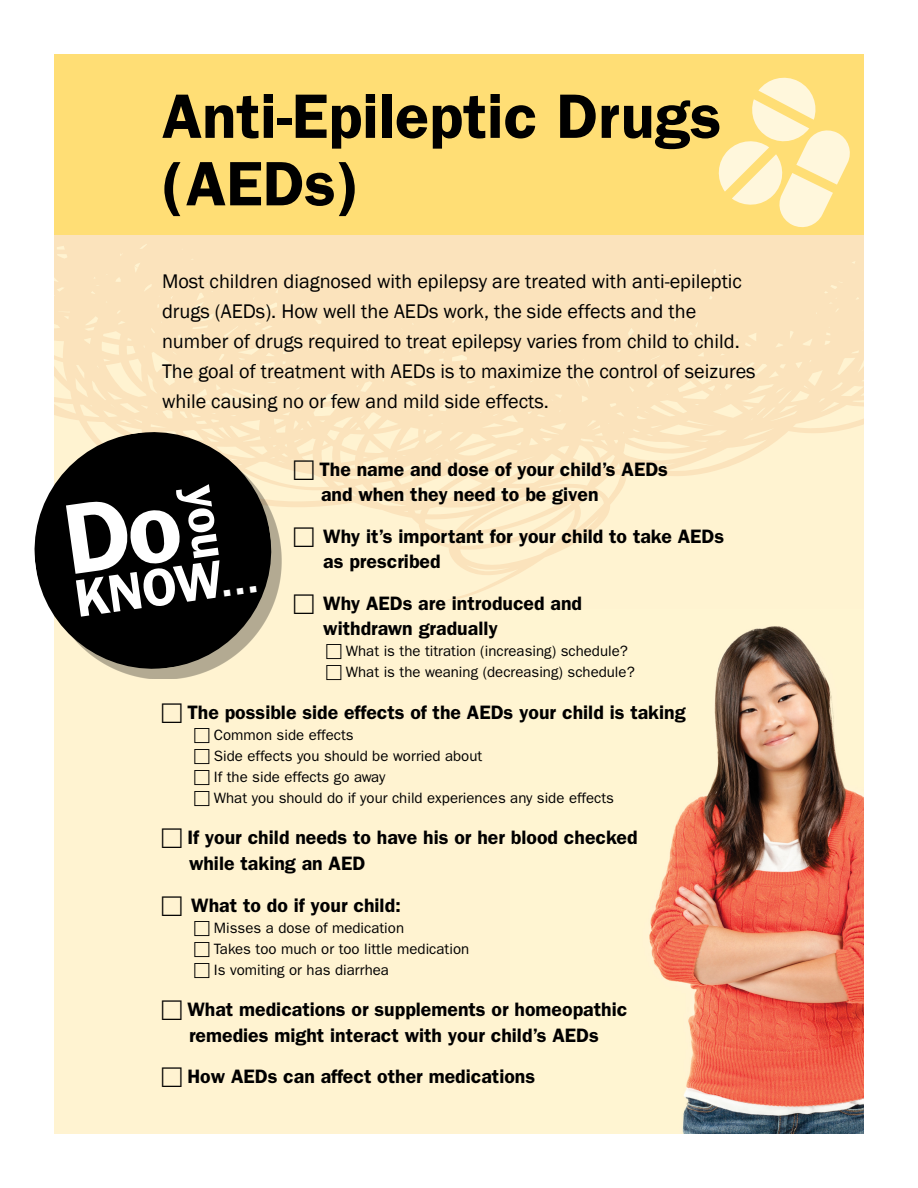
<style>
.page{position:relative;width:918px;height:1188px;background:#fff}
.page>*{position:absolute;margin:0;border:0;box-sizing:border-box;transform-origin:0 0}
.t1{font:600 63px/67.5px "ITC Franklin Gothic Std";color:#000}
.t2{font:600 53.25px "Franklin Gothic";color:#fff}
.t3{font:20.25px/30px "Franklin Gothic";color:#000}
.t4{font:600 19.5px/25.5px "ITC Franklin Gothic Std";color:#000}
.t5{font:15px/21px "ITC Franklin Gothic Std";color:#000}
</style>
<div class="page">
<div style="left:54px;top:54px;width:810px;height:1080px;background:#fff3d1"></div>
<svg style="left:54px;top:235px;width:810px;height:366px;fill:#fbe3bc"></svg>
<div style="left:54px;top:54px;width:810px;height:181px;background:#ffde75"></div>
<div style="left:45px;top:442px;width:237px;height:237px;background:#000;opacity:.3"></div>
<svg style="left:34px;top:424px;width:245px;height:253px;fill:#000"></svg>
<svg style="left:719px;top:78px;width:131px;height:149px"></svg>
<img style="left:649px;top:626px;width:215px;height:508px">
<svg style="left:294px;top:460px;width:20px;height:19px"></svg>
<svg style="left:294px;top:527px;width:20px;height:20px"></svg>
<svg style="left:294px;top:594px;width:20px;height:7px"></svg>
<div style="left:66px;top:484px;width:153px;height:90px;background:#000"></div>
<svg style="left:224px;top:586px;width:33px;height:10px"></svg>
<h1 class="t1" style="left:162px;top:83px;width:561px">Anti-Epileptic Drugs (AEDs)</h1>
<p class="t3" style="left:162px;top:267px;width:595px">Most children diagnosed with epilepsy are treated with anti-epileptic drugs (AEDs). How well the AEDs work, the side effects and the number of drugs required to treat epilepsy varies from child to child.<br>The goal of treatment with AEDs is to maximize the control of seizures while causing no or few and mild side effects.</p>
<p class="t4" style="left:319px;top:456px;width:350px">The name and dose of your child’s AEDs and when they need to be given</p>
<p class="t4" style="left:323px;top:523px;width:403px">Why it’s important for your child to take AEDs as prescribed</p>
<p class="t4" style="left:323px;top:591px;width:260px">Why AEDs are introduced and withdrawn gradually</p>
<p class="t5" style="left:346px;top:641px;width:290px">What is the titration (increasing) schedule?<br>What is the weaning (decreasing) schedule?</p>
<p class="t4" style="left:187px;top:700px;width:500px">The possible side effects of the AEDs your child is taking</p>
<p class="t5" style="left:214px;top:725px;width:402px">Common side effects<br>Side effects you should be worried about<br>If the side effects go away<br>What you should do if your child experiences any side effects</p>
<p class="t4" style="left:187px;top:825px;width:452px">If your child needs to have his or her blood checked while taking an AED</p>
<p class="t4" style="left:191px;top:892px;width:211px">What to do if your child:</p>
<p class="t5" style="left:214px;top:917px;width:257px">Misses a dose of medication<br>Takes too much or too little medication<br>Is vomiting or has diarrhea</p>
<p class="t4" style="left:187px;top:997px;width:441px">What medications or supplements or homeopathic remedies might interact with your child’s AEDs</p>
<p class="t4" style="left:187px;top:1064px;width:349px">How AEDs can affect other medications</p>
<h2 class="t2" style="left:71px;top:568px;width:151px;rotate:-8deg">KNOW</h2>
</div>
